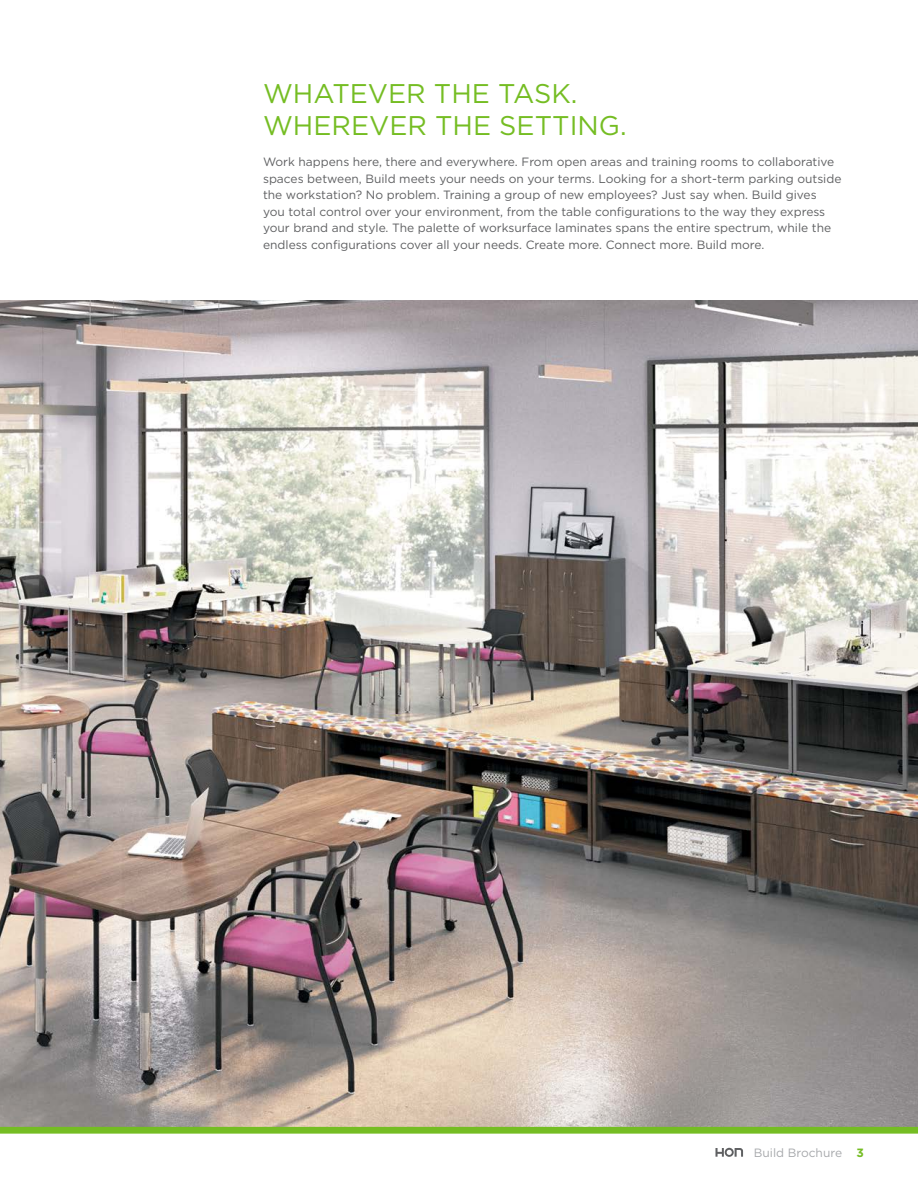
<style>
.page{position:relative;width:918px;height:1188px;background:#fff}
.page>*{position:absolute;margin:0;border:0;box-sizing:border-box;transform-origin:0 0}
.t1{font:27px/32.4px "Gotham";color:#75bd23}
.t2{font:12px/16.5px "Gotham";color:#5f6062}
.t3{font:12px "Gotham";color:#a7a9ac}
.s1{font-weight:700;color:#75bd23}
</style>
<div class="page">
<svg style="left:715px;top:1148px;width:28px;height:9px"></svg>
<img style="left:0;top:300px;width:918px;height:827px">
<div style="left:0;top:1127px;width:918px;height:7px;background:#75bd23"></div>
<p class="t1" style="left:263px;top:76px;width:365px">WHATEVER THE TASK.<br>WHEREVER THE SETTING.</p>
<p class="t2" style="left:263px;top:153px;width:580px">Work happens here, there and everywhere. From open areas and training rooms to collaborative spaces between, Build meets your needs on your terms. Looking for a short-term parking outside the workstation? No problem. Training a group of new employees? Just say when. Build gives<br>you total control over your environment, from the table configurations to the way they express your brand and style. The palette of worksurface laminates spans the entire spectrum, while the endless configurations cover all your needs. Create more. Connect more. Build more.</p>
<p class="t3" style="left:754px;top:1145px;width:112px">Build Brochure <span class="s1">3</span></p>
</div>
